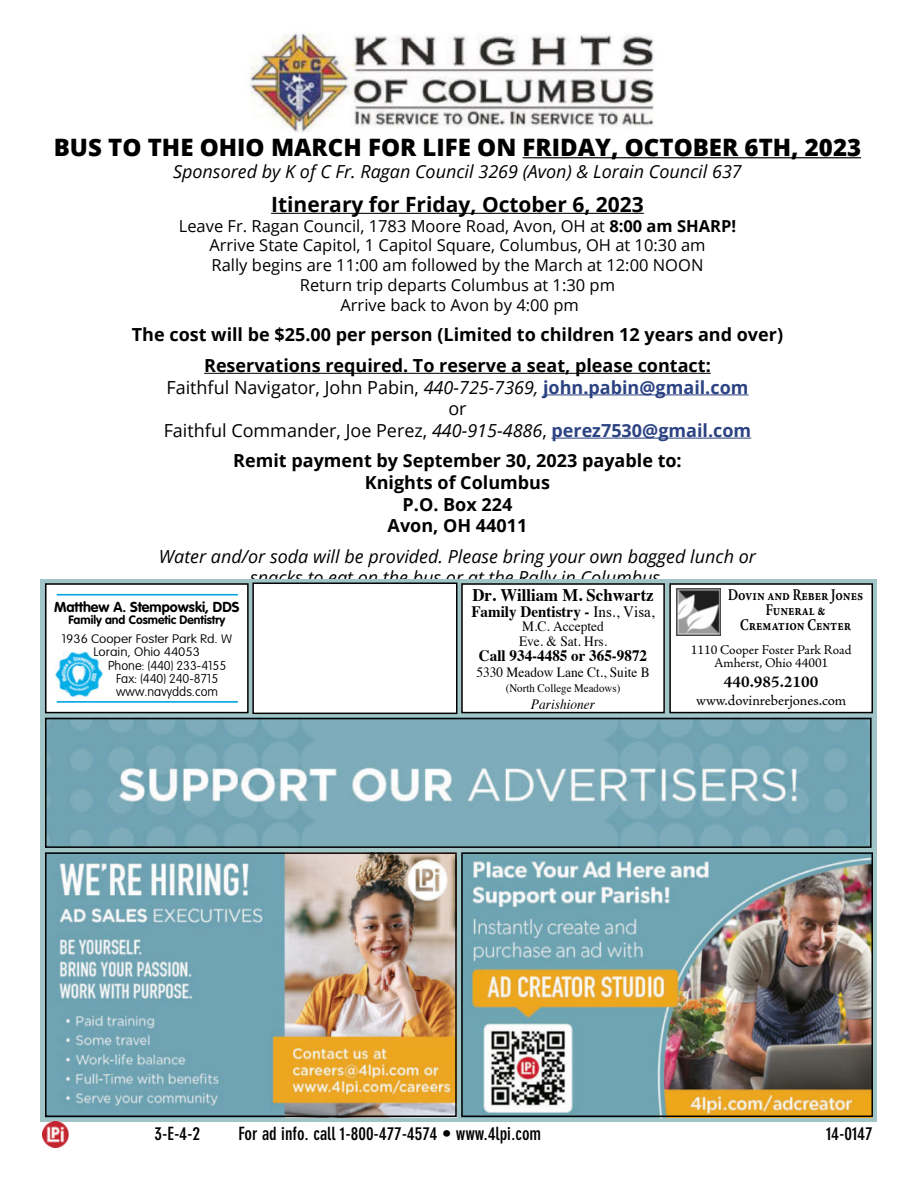
<style>
.page{position:relative;width:918px;height:1188px;background:#fff}
.page>*{position:absolute;margin:0;border:0;box-sizing:border-box;transform-origin:0 0}
.Body_Text_71a0c64b-7{font:800 24px "Open Sans";color:#000}
.Body_Text_71a0c64b-7-2{font:700 21px "Crpckv Open Sans";color:#000}
.Body_Text_71a0c64b-7-3{font:18px "Open Sans";color:#000}
.Body_Text_71a0c64b-7-4{font:700 18px "Crpckv Open Sans";color:#000}
.Body_Text_71a0c64b-7-5{font:italic 18px "Nfwpsy Open Sans";color:#000}
.Body_Text_71a0c64b-7-6{font:700 18px "Rdygrb Open Sans";color:#000}
.Body_Text_71a0c64b-7-7{font:italic 18px "Kgcndg Open Sans";color:#000}
.t1{font:700 condensed 18px "DIN Neuzeit Grotesk Std";color:#000}
.t2{font:700 17.7px "Times";color:#000;scale:.95 1}
.Body_Text_71a0c64b-7-8{font:16.5px "Open Sans";color:#000}
.t3{font:700 16.5px/14.9px "Adobe Jenson Pro";color:#000;text-align:center;scale:.78 1}
.t4{font:700 16.35px "Adobe Jenson Pro";color:#000}
.t5{font:700 15.9px "Times";color:#000;scale:.95 1}
.t6{font:15px "Adobe Jenson Pro";color:#000}
.t7{font:700 14.25px "VAG Rounded Std";color:#000}
.t8{font:14.1px/14.1px "Times";color:#000;scale:.95 1}
.t9{font:italic 14.1px "Times";color:#000;scale:.95 1}
.t10{font:13.5px/13.2px "Adobe Jenson Pro";color:#000;text-align:center}
.t11{font:100 12.75px/12.8px "VAG Rounded Std";color:#000;text-align:center}
.t12{font:100 12.15px/12.8px "VAG Rounded Std";color:#000;text-align:center;scale:1.11 1}
.t13{font:700 12px "VAG Rounded Std";color:#000}
.t14{font:11.55px "Times";color:#000;scale:.95 1}
.s1{font-family:"Crpckv Open Sans";font-weight:700}
.s2{font-family:"Nfwpsy Open Sans";font-style:italic}
.s3{font-family:"Crpckv Open Sans";font-weight:700;color:#2c4383}
.s4{font-weight:400}
</style>
<div class="page">
<img style="left:249px;top:33px;width:405px;height:99px">
<hr style="left:523px;top:157px;width:338px;height:1px;background:#000">
<hr style="left:271px;top:213px;width:373px;height:1px;background:#000">
<hr style="left:204px;top:373px;width:507px;height:1px;background:#000">
<hr style="left:543px;top:394px;width:206px;height:1px;background:#2c4383">
<hr style="left:551px;top:438px;width:200px;height:1px;background:#2c4383">
<div style="left:40px;top:579px;width:838px;height:543px;background:#a1c5c7"></div>
<img style="left:42px;top:1122px;width:27px;height:26px">
<div style="left:462px;top:584px;width:202px;height:129px;background:#fff"></div>
<div style="left:461px;top:583px;width:204px;height:130px;border:2px solid #000"></div>
<div style="left:670px;top:584px;width:202px;height:129px;background:#fff"></div>
<div style="left:669px;top:583px;width:204px;height:130px;border:2px solid #000"></div>
<img style="left:676px;top:588px;width:45px;height:48px">
<div style="left:46px;top:584px;width:202px;height:129px;background:#fff"></div>
<div style="left:45px;top:583px;width:204px;height:130px;border:2px solid #000"></div>
<hr style="left:57px;top:594px;width:181px;height:2px;background:#00a2e3">
<hr style="left:57px;top:701px;width:181px;height:2px;background:#00a2e3">
<img style="left:56px;top:652px;width:46px;height:45px">
<img style="left:48px;top:721px;width:821px;height:124px">
<div style="left:45px;top:718px;width:827px;height:130px;border:2px solid #000"></div>
<div style="left:253px;top:583px;width:204px;height:130px;background:#fff"></div>
<div style="left:252px;top:583px;width:206px;height:131px;border:2px solid #000"></div>
<img style="left:48px;top:855px;width:406px;height:259px">
<div style="left:45px;top:852px;width:412px;height:265px;border:2px solid #000"></div>
<img style="left:464px;top:855px;width:406px;height:259px">
<div style="left:461px;top:852px;width:412px;height:265px;border:2px solid #000"></div>
<p class="Body_Text_71a0c64b-7" style="left:54px;top:129px;width:809px">BUS TO THE OHIO MARCH FOR LIFE ON FRIDAY, OCTOBER 6TH, 2023</p>
<p class="Body_Text_71a0c64b-7-7" style="left:173px;top:159px;width:570px">Sponsored by K of C Fr. Ragan Council 3269 (Avon) &amp; Lorain Council 637</p>
<p class="Body_Text_71a0c64b-7-2" style="left:271px;top:189px;width:374px">Itinerary for Friday, October 6, 2023</p>
<p class="Body_Text_71a0c64b-7-8" style="left:179px;top:214px;width:559px">Leave Fr. Ragan Council, 1783 Moore Road, Avon, OH at <span class="s1">8:00 am SHARP!</span></p>
<p class="Body_Text_71a0c64b-7-8" style="left:209px;top:234px;width:498px">Arrive State Capitol, 1 Capitol Square, Columbus, OH at 10:30 am</p>
<p class="Body_Text_71a0c64b-7-8" style="left:212px;top:254px;width:493px">Rally begins are 11:00 am followed by the March at 12:00 NOON</p>
<p class="Body_Text_71a0c64b-7-8" style="left:300px;top:274px;width:317px">Return trip departs Columbus at 1:30 pm</p>
<p class="Body_Text_71a0c64b-7-8" style="left:340px;top:293px;width:240px">Arrive back to Avon by 4:00 pm</p>
<p class="Body_Text_71a0c64b-7-6" style="left:132px;top:322px;width:653px">The cost will be $25.00 per person (Limited to children 12 years and over)</p>
<p class="Body_Text_71a0c64b-7-4" style="left:204px;top:353px;width:508px">Reservations required. To reserve a seat, please contact:</p>
<p class="Body_Text_71a0c64b-7-3" style="left:166px;top:375px;width:584px">Faithful Navigator, John Pabin, <span class="s2">440-725-7369,</span> <span class="s3">john.pabin@gmail.com</span></p>
<p class="Body_Text_71a0c64b-7-3" style="left:448px;top:396px;width:20px">or</p>
<p class="Body_Text_71a0c64b-7-3" style="left:164px;top:418px;width:589px">Faithful Commander, Joe Perez, <span class="s2">440-915-4886</span>, <span class="s3">perez7530@gmail.com</span></p>
<p class="Body_Text_71a0c64b-7-4" style="left:233px;top:448px;width:450px">Remit payment by September 30, 2023 payable to:</p>
<p class="Body_Text_71a0c64b-7-4" style="left:365px;top:470px;width:187px">Knights of Columbus</p>
<p class="Body_Text_71a0c64b-7-6" style="left:403px;top:491px;width:111px">P.O. Box 224</p>
<p class="Body_Text_71a0c64b-7-4" style="left:388px;top:513px;width:141px">Avon, OH 44011</p>
<p class="Body_Text_71a0c64b-7-5" style="left:159px;top:544px;width:599px">Water and/or soda will be provided. Please bring your own bagged lunch or</p>
<p class="Body_Text_71a0c64b-7-5" style="left:250px;top:565px;width:416px">snacks to eat on the bus or at the Rally in Columbus.</p>
<p class="t3" style="left:728px;top:588px;width:175px">Dovin and Reber Jones<br>Funeral &amp;<br>Cremation Center</p>
<p class="t10" style="left:691px;top:644px;width:162px">1110 Cooper Foster Park Road<br>Amherst, Ohio 44001</p>
<p class="t4" style="left:724px;top:673px;width:96px">440.985.2100</p>
<p class="t6" style="left:696px;top:692px;width:151px">www.dovinreberjones.com</p>
<p class="t2" style="left:472px;top:579px;width:192px">Dr. William M. Schwartz</p>
<p class="t5" style="left:471px;top:597px;width:194px">Family Dentistry - <span class="s4">Ins., Visa,</span></p>
<p class="t8" style="left:519px;top:618px;width:94px">M.C. Accepted<br>Eve. &amp; Sat. Hrs.</p>
<p class="t5" style="left:479px;top:641px;width:179px">Call 934-4485 or 365-9872</p>
<p class="t8" style="left:476px;top:664px;width:184px">5330 Meadow Lane Ct., Suite B</p>
<p class="t14" style="left:506px;top:677px;width:122px">(North College Meadows)</p>
<p class="t9" style="left:531px;top:692px;width:69px">Parishioner</p>
<p class="t7" style="left:54px;top:599px;width:187px">Matthew A. Stempowski, DDS</p>
<p class="t13" style="left:68px;top:613px;width:158px">Family and Cosmetic Dentistry</p>
<p class="t12" style="left:61px;top:633px;width:155px">1936 Cooper Foster Park Rd. W<br>Lorain, Ohio 44053</p>
<p class="t11" style="left:108px;top:660px;width:120px">Phone: (440) 233-4155<br>Fax: (440) 240-8715 www.navydds.com</p>
<p class="t1" style="left:155px;top:1123px;width:47px">3-E-4-2</p>
<p class="t1" style="left:239px;top:1123px;width:304px">For ad info. call 1-800-477-4574 • www.4lpi.com</p>
<p class="t1" style="left:826px;top:1123px;width:48px">14-0147</p>
</div>
